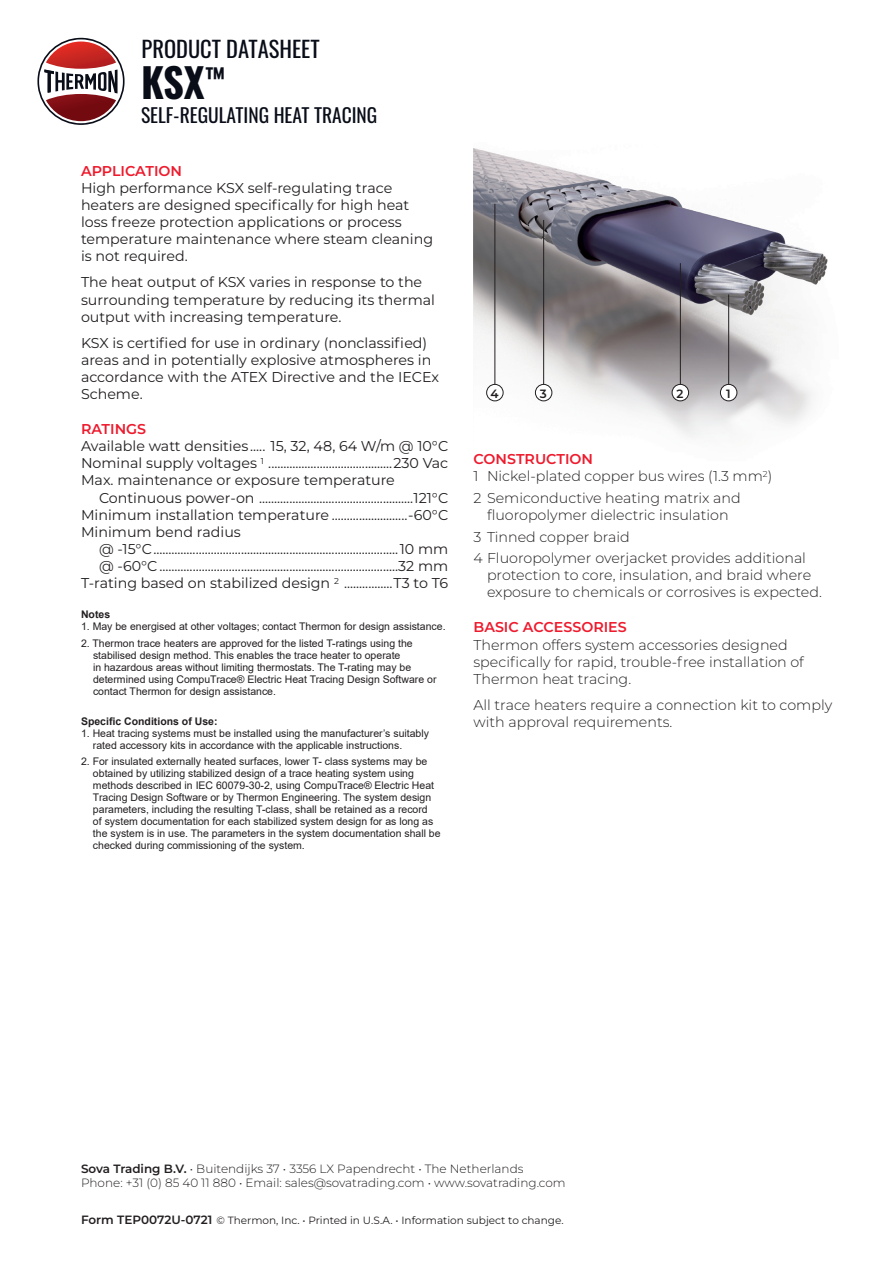
<style>
.page{position:relative;width:893px;height:1263px;background:#fff}
.page>*{position:absolute;margin:0;border:0;box-sizing:border-box;transform-origin:0 0}
.t1{font:700 40.5px "Oswald";color:#090d18}
.t2{font:22.5px "Oswald";color:#090d18}
.t3{font:19.5px "Oswald";color:#090d18}
.t4{font:14.25px/17.1px "Montserrat";color:#231f20}
.t5{font:300 14.25px/17.1px "Montserrat";color:#231f20}
.t6{font:600 14.25px "Montserrat";color:#ee1b2d}
.t7{font:300 12px/13.5px "Montserrat";color:#231f20}
.t8{font:600 12px "Montserrat";color:#231f20}
.t9{font:10.5px/12px "Arial";color:#231f20}
.t10{font:10.5px "Montserrat";color:#231f20}
.t11{font:700 10.5px "Arial";color:#231f20}
.s1{font-weight:600;color:#ee1b2d}
.s2{font-weight:600}
</style>
<div class="page">
<svg style="left:37px;top:38px;width:88px;height:87px"></svg>
<img style="left:473px;top:148px;width:355px;height:290px">
<hr style="left:543px;top:220px;width:1px;height:171px;background:#231f20">
<hr style="left:728px;top:294px;width:1px;height:97px;background:#231f20">
<hr style="left:680px;top:263px;width:1px;height:128px;background:#231f20">
<hr style="left:494px;top:204px;width:1px;height:187px;background:#231f20">
<div style="left:720px;top:384px;width:17px;height:17px;background:#fff;border-radius:50%"></div>
<div style="left:720px;top:384px;width:17px;height:17px;border:1px solid #231f20;border-radius:50%"></div>
<div style="left:672px;top:384px;width:17px;height:17px;background:#fff;border-radius:50%"></div>
<div style="left:672px;top:384px;width:17px;height:17px;border:1px solid #231f20;border-radius:50%"></div>
<div style="left:535px;top:384px;width:17px;height:17px;background:#fff;border-radius:50%"></div>
<div style="left:535px;top:384px;width:17px;height:17px;border:1px solid #231f20;border-radius:50%"></div>
<div style="left:487px;top:384px;width:16px;height:17px;background:#fff;border-radius:50%"></div>
<div style="left:486px;top:384px;width:17px;height:17px;border:1px solid #231f20;border-radius:50%"></div>
<h2 class="t2" style="left:142px;top:31px;width:180px">PRODUCT DATASHEET</h2>
<h1 class="t1" style="left:141px;top:51px;width:86px">KSX<sup>™</sup></h1>
<h3 class="t3" style="left:141px;top:100px;width:238px">SELF-REGULATING HEAT TRACING</h3>
<p class="t6" style="left:81px;top:162px;width:103px">APPLICATION</p>
<p class="t4" style="left:81px;top:179px;width:354px">High performance KSX self-regulating trace heaters are designed specifically for high heat loss freeze protection applications or process temperature maintenance where steam cleaning is not required.</p>
<p class="t4" style="left:81px;top:274px;width:356px">The heat output of KSX varies in response to the surrounding temperature by reducing its thermal output with increasing temperature.</p>
<p class="t4" style="left:81px;top:334px;width:360px">KSX is certified for use in ordinary (nonclassified) areas and in potentially explosive atmospheres in accordance with the ATEX Directive and the IECEx Scheme.</p>
<p class="t6" style="left:81px;top:420px;width:67px">RATINGS</p>
<p class="t4" style="left:81px;top:438px;width:369px;text-align:justify">Available watt densities ..... 15, 32, 48, 64 W/m @ 10°C Nominal supply voltages <sup>1</sup> .........................................230 Vac Max. maintenance or exposure temperature</p>
<p class="t4" style="left:81px;top:489px;width:369px;text-align:justify;text-indent:18px">Continuous power-on ...................................................121°C Minimum installation temperature .........................-60°C Minimum bend radius</p>
<p class="t4" style="left:81px;top:540px;width:369px;text-align:right">@ -15°C .................................................................................10 mm @ -60°C ...............................................................................32 mm<br>T-rating based on stabilized design <sup>2</sup> ................T3 to T6</p>
<p class="t11" style="left:81px;top:610px;width:31px">Notes</p>
<p class="t9" style="left:81px;top:621px;width:366px">1. May be energised at other voltages; contact Thermon for design assistance.</p>
<p class="t9" style="left:93px;top:638px;width:345px;text-indent:-12px">2. Thermon trace heaters are approved for the listed T-ratings using the stabilised design method. This enables the trace heater to operate<br>in hazardous areas without limiting thermostats. The T-rating may be determined using CompuTrace® Electric Heat Tracing Design Software or contact Thermon for design assistance.</p>
<p class="t11" style="left:81px;top:717px;width:138px">Specific Conditions of Use:</p>
<p class="t9" style="left:93px;top:728px;width:338px;text-indent:-12px">1. Heat tracing systems must be installed using the manufacturer’s suitably rated accessory kits in accordance with the applicable instructions.</p>
<p class="t9" style="left:93px;top:756px;width:349px;text-indent:-12px">2. For insulated externally heated surfaces, lower T- class systems may be obtained by utilizing stabilized design of a trace heating system using methods described in IEC 60079-30-2, using CompuTrace® Electric Heat Tracing Design Software or by Thermon Engineering. The system design parameters, including the resulting T-class, shall be retained as a record<br>of system documentation for each stabilized system design for as long as the system is in use. The parameters in the system documentation shall be checked during commissioning of the system.</p>
<p class="t8" style="left:490px;top:386px;width:10px">4</p>
<p class="t8" style="left:540px;top:386px;width:8px">3</p>
<p class="t8" style="left:676px;top:386px;width:8px">2</p>
<p class="t8" style="left:726px;top:386px;width:6px">1</p>
<p class="t5" style="left:473px;top:450px;width:300px"><span class="s1">CONSTRUCTION<br></span>1 Nickel-plated copper bus wires (1.3 mm<sup>2</sup>)</p>
<p class="t5" style="left:473px;top:489px;width:269px;text-align:center">2 Semiconductive heating matrix and fluoropolymer dielectric insulation</p>
<p class="t5" style="left:473px;top:526px;width:334px;line-height:21.6px">3 Tinned copper braid<br>4 Fluoropolymer overjacket provides additional</p>
<p class="t5" style="left:487px;top:566px;width:336px">protection to core, insulation, and braid where exposure to chemicals or corrosives is expected.</p>
<p class="t6" style="left:473px;top:619px;width:155px">BASIC ACCESSORIES</p>
<p class="t5" style="left:473px;top:636px;width:332px">Thermon offers system accessories designed specifically for rapid, trouble-free installation of<br>Thermon heat tracing.</p>
<p class="t5" style="left:473px;top:696px;width:360px">All trace heaters require a connection kit to comply with approval requirements.</p>
<p class="t7" style="left:81px;top:1162px;width:486px"><span class="s2">Sova Trading B.V.</span> • Buitendijks 37 • 3356 LX Papendrecht • The Netherlands<br>Phone: +31 (0) 85 40 11 880 • Email: sales@sovatrading.com • www.sovatrading.com</p>
<p class="t8" style="left:81px;top:1213px;width:133px">Form TEP0072U-0721</p>
<p class="t10" style="left:217px;top:1214px;width:349px">© Thermon, Inc. • Printed in U.S.A. • Information subject to change.</p>
</div>
